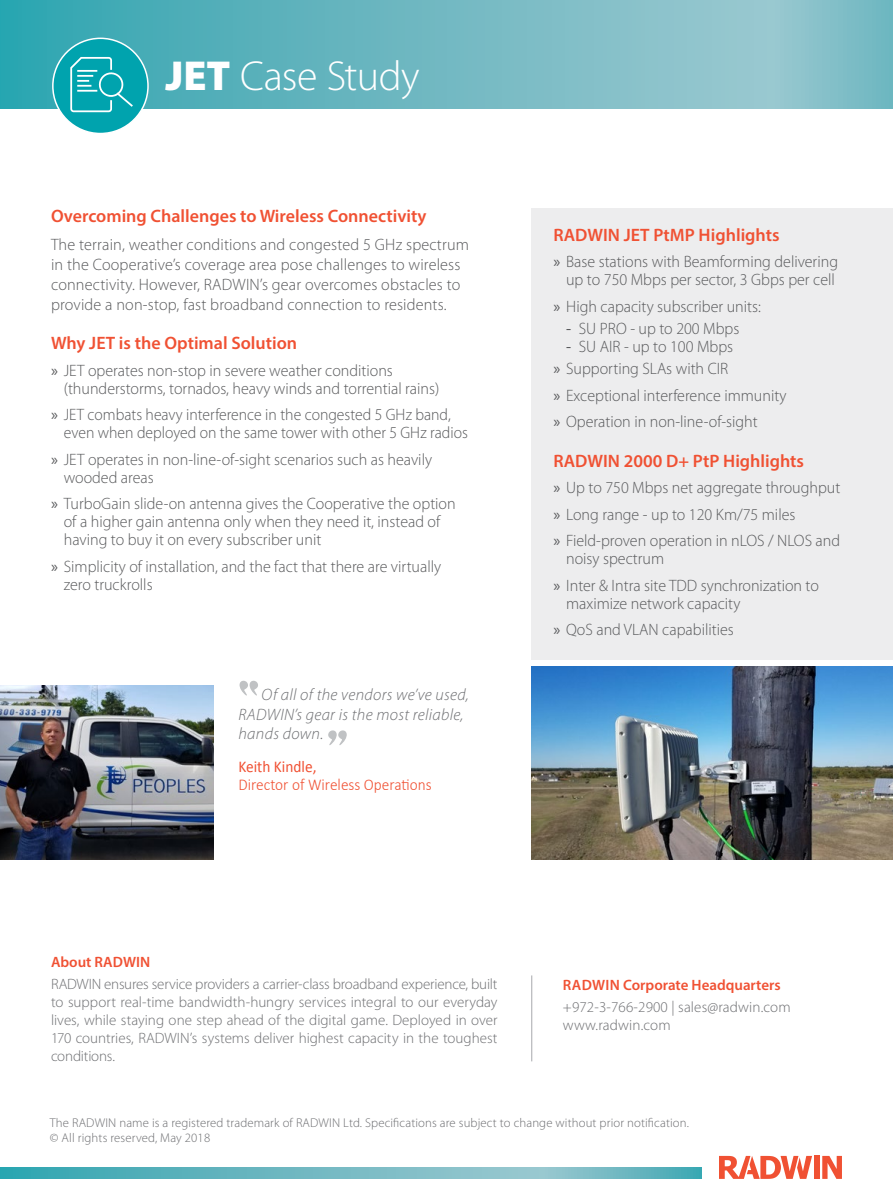
<style>
.page{position:relative;width:893px;height:1191px;background:#fff}
.page>*{position:absolute;margin:0;border:0;box-sizing:border-box;transform-origin:0 0}
.t1{font:300 42px "Myriad Pro";letter-spacing:-.01em;color:#fff}
.t2{font:600 18px "Myriad Pro";color:#f05133}
.t3{font:300 16.5px/18px "Myriad Pro";color:#58595b}
.t4{font:300 16.5px/18px "Myriad Pro";color:#58595b;scale:.95 1}
.t5{font:italic 300 16.5px/19.8px "Myriad Pro";letter-spacing:.02em;color:#6d6e71}
.t6{font:300 16.5px "Calibri";color:#f05133;scale:.93 1}
.t7{font:16.5px "Calibri";color:#f05133;scale:.93 1}
.t8{font:16.5px "Myriad Pro";color:#58595b}
.t9{font:300 15px/18px "Myriad Pro";letter-spacing:.005em;color:#6d6e71;text-align:justify}
.t10{font:600 15px "Myriad Pro";color:#f05133}
.t11{font:300 12.75px/15px "Myriad Pro";letter-spacing:.01em;color:#6d6e71}
.s1{font-weight:900}
.s2{font-weight:400}
</style>
<div class="page">
<svg style="left:0;top:0;width:893px;height:108px;background:#6eb8c1"></svg>
<svg style="left:0;top:1167px;width:701px;height:11px;background:#69b6c0"></svg>
<div style="left:53px;top:38px;width:95px;height:95px;background:#00a3ae;border-radius:50%"></div>
<div style="left:52px;top:38px;width:97px;height:96px;border:2px solid #fff;border-radius:50%"></div>
<svg style="left:70px;top:57px;width:63px;height:55px"></svg>
<div style="left:814px;top:1155px;width:6px;height:23px;background:#f05133"></div>
<svg style="left:822px;top:1155px;width:20px;height:23px"></svg>
<svg style="left:719px;top:1155px;width:93px;height:23px"></svg>
<div style="left:531px;top:208px;width:362px;height:452px;background:#ededee"></div>
<hr style="left:531px;top:975px;width:1px;height:86px;background:#a7a9ac">
<img style="left:531px;top:666px;width:362px;height:194px">
<img style="left:0;top:685px;width:213px;height:175px">
<svg style="left:239px;top:680px;width:19px;height:15px"></svg>
<svg style="left:328px;top:730px;width:19px;height:15px"></svg>
<h1 class="t1" style="left:165px;top:51px;width:256px"><span class="s1">JET</span> Case Study</h1>
<p class="t2" style="left:51px;top:204px;width:377px">Overcoming Challenges to Wireless Connectivity</p>
<p class="t3" style="left:51px;top:235px;width:420px;line-height:19.8px">The terrain, weather conditions and congested 5 GHz spectrum in the Cooperatives’ coverage area pose challenges to wireless connectivity. However, RADWINs’ gear overcomes obstacles to provide a non-stop, fast broadband connection to residents.</p>
<p class="t2" style="left:51px;top:332px;width:248px">Why JET is the Optimal Solution</p>
<p class="t3" style="left:64px;top:361px;width:377px;text-indent:-13px"><span class="s2">»</span> JET operates non-stop in severe weather conditions (thunderstorms, tornados, heavy winds and torrential rains(</p>
<p class="t4" style="left:64px;top:406px;width:427px;text-indent:-13px"><span class="s2">»</span> JET combats heavy interference in the congested 5 GHz band, even when deployed on the same tower with other 5 GHz radios</p>
<p class="t3" style="left:64px;top:450px;width:370px;text-indent:-13px"><span class="s2">»</span> JET operates in non-line-of-sight scenarios such as heavily wooded areas</p>
<p class="t3" style="left:64px;top:495px;width:393px;text-indent:-13px"><span class="s2">»</span> TurboGain slide-on antenna gives the Cooperative the option of a higher gain antenna only when they need ,i t instead of having to buy it on every subscriber unit</p>
<p class="t3" style="left:64px;top:557px;width:379px;text-indent:-13px"><span class="s2">»</span> Simplicity of installation, and the fact that there are virtually zero truckrolls</p>
<p class="t5" style="left:238px;top:684px;width:232px;text-indent:23px">Of all of the vendors we’ve used,<br>RADWINs’ gear is the most reliable, hands down.</p>
<p class="t7" style="left:238px;top:756px;width:85px">Keith Kindle,</p>
<p class="t6" style="left:238px;top:774px;width:209px">Director of Wireless Operations</p>
<p class="t2" style="left:553px;top:223px;width:228px">RADWIN JET PtMP Highlights</p>
<p class="t3" style="left:553px;top:252px;width:286px;text-align:center"><span class="s2">»</span> Base stations with Beamforming delivering up to 750 Mbps per sector 3, Gbps per cell</p>
<p class="t3" style="left:553px;top:295px;width:209px;line-height:22.2px;text-align:center"><span class="s2">»</span> High capacity subscriber units:<br>SU PRO - up to 200 Mbps</p>
<p class="t8" style="left:566px;top:318px;width:7px">-</p>
<p class="t3" style="left:579px;top:337px;width:156px">SU AIR - up to 100 Mbps</p>
<p class="t3" style="left:553px;top:335px;width:176px;line-height:22.2px;text-indent:13px"><span class="s2">-<br>»</span> Supporting SLAs with CIR</p>
<p class="t3" style="left:553px;top:382px;width:235px;line-height:26.5px"><span class="s2">»</span> Exceptional interference immunity <span class="s2">»</span> Operation in non-line-of-sight</p>
<p class="t2" style="left:553px;top:449px;width:252px">RADWIN 2000 D+ PtP Highlights</p>
<p class="t3" style="left:553px;top:474px;width:288px;line-height:26.5px"><span class="s2">»</span> Up to 750 Mbps net aggregate throughput <span class="s2">»</span> Long range - up to 120 Km/75 miles<br><span class="s2">»</span> Field-proven operation in nLOS / NLOS and</p>
<p class="t3" style="left:553px;top:545px;width:267px;line-height:26.5px;text-indent:13px">noisy spectrum<br><span class="s2">»</span> Inter &amp; Intra site TDD synchronization to</p>
<p class="t3" style="left:553px;top:590px;width:189px;line-height:26.5px;text-indent:13px">maximize network capacity <span class="s2">»</span> QoS and VLAN capabilities</p>
<p class="t10" style="left:51px;top:952px;width:101px">About RADWIN</p>
<p class="t9" style="left:51px;top:975px;width:448px">RADWIN ensures service providers a carrier-class broadband experience, built to support real-time bandwidth-hungry services integral to our everyday lives, while staying one step ahead of the digital game. Deployed in over 170 countries, RADWINs’ systems deliver highest capacity in the toughest conditions.</p>
<p class="t10" style="left:563px;top:975px;width:219px">RADWIN Corporate Headquarters</p>
<p class="t9" style="left:563px;top:998px;width:229px">+972-3-766-2900 | sales@radwin.com www.radwin.com</p>
<p class="t11" style="left:50px;top:1114px;width:640px">The RADWIN name is a registered trademark of RADWIN Ltd. Specifications are subject to change without prior notification. © All rights reserved, May 2018</p>
</div>
